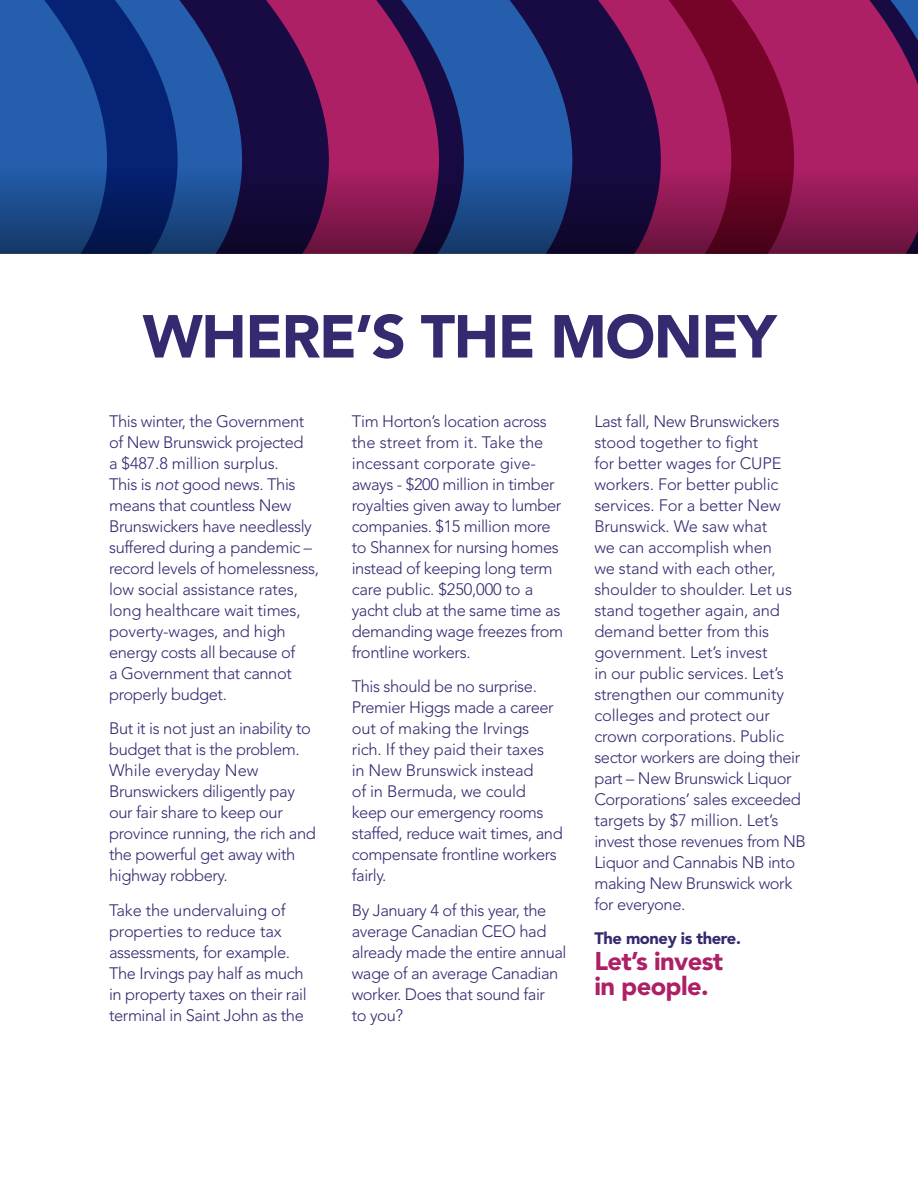
<style>
.page{position:relative;width:918px;height:1188px;background:#fff}
.page>*{position:absolute;margin:0;border:0;box-sizing:border-box;transform-origin:0 0}
.t1{font:900 60px "Avenir LT Std";letter-spacing:-.025em;color:#332a70}
.t2{font:900 25.5px/25.5px "Avenir LT Std";letter-spacing:-.025em;color:#ae2065}
.t3{font:300 16.5px/21px "Avenir LT Std";letter-spacing:-.025em;color:#332a70}
.t4{font:900 16.5px "Avenir LT Std";letter-spacing:-.025em;color:#332a70}
.s1{font-style:italic}
</style>
<div class="page">
<div style="left:0;top:0;width:44px;height:167px;background:#245eac"></div>
<div style="left:465px;top:0;width:45px;height:167px;background:#245eac"></div>
<svg style="left:44px;top:0;width:135px;height:167px;background:#133e8e"></svg>
<svg style="left:179px;top:0;width:286px;height:167px;background:#542568"></svg>
<svg style="left:510px;top:0;width:158px;height:167px;background:#342465"></svg>
<svg style="left:668px;top:0;width:250px;height:167px;background:#9a1855"></svg>
<svg style="left:0;top:167px;width:918px;height:87px;background:#412259"></svg>
<p class="t1" style="left:143px;top:300px;width:635px">WHERE’S THE MONEY</p>
<p class="t3" style="left:109px;top:411px;width:212px">This winter, the Government of New Brunswick projected<br>a $487.8 million surplus.<br>This is <span class="s1">not</span> good news. This means that countless New<br>Brunswickers have needlessly suffered during a pandemic – record levels of homelessness, low social assistance rates, long healthcare wait times, poverty-wages, and high energy costs all because of<br>a Government that cannot properly budget.</p>
<p class="t3" style="left:109px;top:718px;width:208px">But it is not just an inability to budget that is the problem.<br>While everyday New<br>Brunswickers diligently pay our fair share to keep our province running, the rich and the powerful get away with highway robbery.</p>
<p class="t3" style="left:109px;top:900px;width:199px">Take the undervaluing of properties to reduce tax assessments, for example.<br>The Irvings pay half as much in property taxes on their rail terminal in Saint John as the</p>
<p class="t3" style="left:352px;top:411px;width:213px">Tim Horton’s location across the street from it. Take the incessant corporate give&shy;aways - $200 million in timber royalties given away to lumber companies. $15 million more to Shannex for nursing homes instead of keeping long term care public. $250,000 to a yacht club at the same time as demanding wage freezes from frontline workers.</p>
<p class="t3" style="left:352px;top:676px;width:213px">This should be no surprise.<br>Premier Higgs made a career out of making the Irvings rich. If they paid their taxes<br>in New Brunswick instead<br>of in Bermuda, we could keep our emergency rooms staffed, reduce wait times, and compensate frontline workers fairly.</p>
<p class="t3" style="left:352px;top:900px;width:216px">By January 4 of this year, the average Canadian CEO had already made the entire annual wage of an average Canadian worker. Does that sound fair<br>to you?</p>
<p class="t3" style="left:594px;top:411px;width:213px">Last fall, New Brunswickers stood together to fight<br>for better wages for CUPE workers. For better public services. For a better New<br>Brunswick. We saw what<br>we can accomplish when<br>we stand with each other, shoulder to shoulder. Let us stand together again, and demand better from this government. Let’s invest<br>in our public services. Let’s strengthen our community colleges and protect our crown corporations. Public sector workers are doing their part – New Brunswick Liquor<br>Corporations’ sales exceeded targets by $7 million. Let’s invest those revenues from NB<br>Liquor and Cannabis NB into making New Brunswick work for everyone.</p>
<p class="t4" style="left:594px;top:928px;width:148px">The money is there.</p>
<p class="t2" style="left:594px;top:948px;width:130px">Let’s invest in people.</p>
</div>
